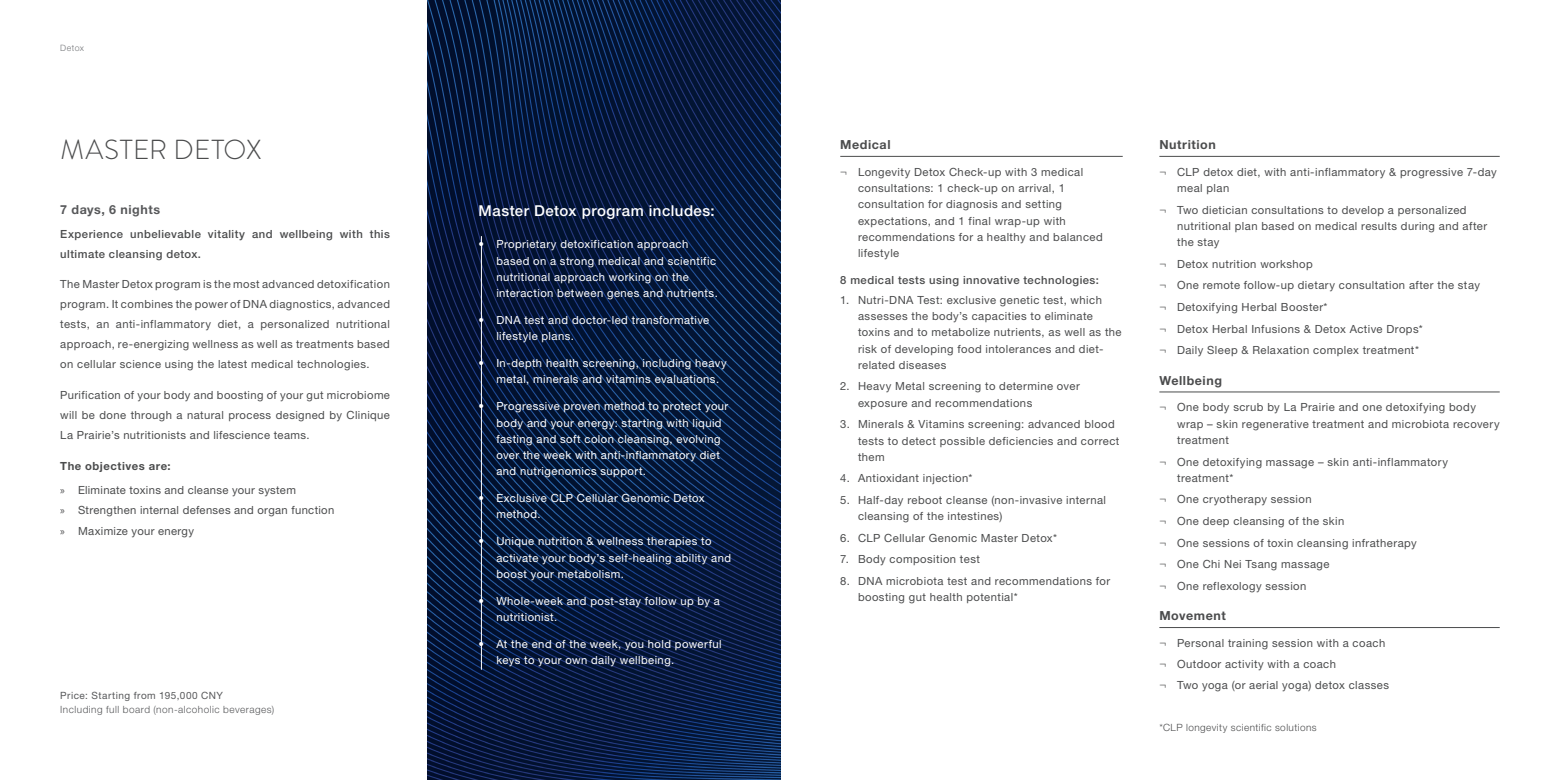
<style>
.page{position:relative;width:1560px;height:780px;background:#fff}
.page>*{position:absolute;margin:0;border:0;box-sizing:border-box;transform-origin:0 0}
.t1{font:300 27.5px "Brandon Grotesque";letter-spacing:.015em;color:#4b4c4d}
.t2{font:500 15px "Helvetica Neue LT Pro";letter-spacing:.035em;color:#fff}
.t3{font:700 12.5px "Helvetica Neue LT Pro";letter-spacing:.045em;color:#4b4c4d}
.t4{font:700 12.5px "Helvetica Neue LT Pro";letter-spacing:.045em;color:#57585a}
.t5{font:11.25px/16.2px "Helvetica Neue LT Pro";letter-spacing:.04em;color:#4b4c4d}
.t6{font:11.25px/16.2px "Helvetica Neue LT Pro";letter-spacing:.04em;color:#fff}
.t7{font:500 11.25px/20px "Helvetica Neue LT Pro";letter-spacing:.04em;color:#4b4c4d}
.t8{font:700 11.25px "Helvetica Neue LT Pro";letter-spacing:.045em;color:#4b4c4d}
.t9{font:300 10px "Helvetica Neue LT Pro";letter-spacing:.05em;color:#57585a}
.t10{font:300 10px "Helvetica Neue LT Pro";letter-spacing:.045em;color:#4b4c4d}
.t11{font:10px "Helvetica Neue LT Pro";letter-spacing:.05em;color:#57585a}
.t12{font:300 8.75px "Helvetica Neue LT Pro";letter-spacing:.045em;color:#787a7d}
.s1{font-family:"Myriad Pro"}
.s2{font-weight:300}
</style>
<div class="page">
<img style="left:427px;top:0;width:353px;height:780px">
<hr style="left:481px;top:236px;width:1px;height:433px;background:#fff">
<hr style="left:840px;top:156px;width:282px;height:1px;background:#4b4c4d">
<hr style="left:1159px;top:156px;width:340px;height:1px;background:#4b4c4d">
<hr style="left:1159px;top:391px;width:340px;height:1px;background:#4b4c4d">
<hr style="left:1159px;top:627px;width:340px;height:1px;background:#4b4c4d">
<p class="t12" style="left:60px;top:43px;width:25px">Detox</p>
<p class="t1" style="left:60px;top:131px;width:203px">MASTER DETOX</p>
<p class="t4" style="left:60px;top:202px;width:101px">7 days, 6 nights</p>
<p class="t7" style="left:60px;top:223px;width:331px">Experience unbelievable vitality and wellbeing with this ultimate cleansing detox.</p>
<p class="t5" style="left:60px;top:274px;width:331px;line-height:20px;text-align:justify">The Master Detox program is the most advanced detoxification program. It combines the power of DNA diagnostics, advanced tests, an anti-inflammatory diet, a personalized nutritional approach, re-energizing wellness as well as treatments based on cellular science using the latest medical technologies.</p>
<p class="t5" style="left:60px;top:384px;width:331px;line-height:20px;text-align:justify">Purification of your body and boosting of your gut microbiome will be done through a natural process designed by Clinique La Prairie’s nutritionists and lifescience teams.</p>
<p class="t8" style="left:60px;top:458px;width:112px">The objectives are:</p>
<p class="t5" style="left:60px;top:481px;width:237px"><span class="s1">»</span> Eliminate toxins and cleanse your system</p>
<p class="t5" style="left:60px;top:502px;width:275px"><span class="s1">»</span> Strengthen internal defenses and organ function</p>
<p class="t5" style="left:60px;top:522px;width:135px"><span class="s1">»</span> Maximize your energy</p>
<p class="t11" style="left:60px;top:689px;width:164px">Price: Starting from 195,000 CNY</p>
<p class="t9" style="left:60px;top:703px;width:215px">Including full board (non-alcoholic beverages)</p>
<p class="t2" style="left:478px;top:201px;width:237px">Master Detox program includes:</p>
<p class="t6" style="left:496px;top:236px;width:223px;text-indent:-18px">• Proprietary detoxification approach based on a strong medical and scientific nutritional approach working on the interaction between genes and nutrients.</p>
<p class="t6" style="left:496px;top:311px;width:214px;text-indent:-18px">• DNA test and doctor-led transformative lifestyle plans.</p>
<p class="t6" style="left:496px;top:354px;width:232px;text-indent:-18px">• In-depth health screening, including heavy metal, minerals and vitamins evaluations.</p>
<p class="t6" style="left:496px;top:398px;width:233px;text-indent:-18px">• Progressive proven method to protect your body and your energy: starting with liquid fasting and soft colon cleansing, evolving over the week with anti-inflammatory diet and nutrigenomics support.</p>
<p class="t6" style="left:496px;top:490px;width:210px;text-indent:-18px">• Exclusive CLP Cellular Genomic Detox method.</p>
<p class="t6" style="left:496px;top:533px;width:236px;text-indent:-18px">• Unique nutrition &amp; wellness therapies to activate your body’s self-healing ability and boost your metabolism.</p>
<p class="t6" style="left:496px;top:592px;width:225px;text-indent:-18px">• Whole-week and post-stay follow up by a nutritionist.</p>
<p class="t6" style="left:496px;top:635px;width:227px;text-indent:-18px">• At the end of the week, you hold powerful keys to your own daily wellbeing.</p>
<p class="t3" style="left:840px;top:137px;width:52px">Medical</p>
<p class="t5" style="left:857px;top:163px;width:246px;text-indent:-18px"><span class="s2">¬</span> Longevity Detox Check-up with 3 medical consultations: 1 check-up on arrival, 1 consultation for diagnosis and setting expectations, and 1 final wrap-up with recommendations for a healthy and balanced lifestyle</p>
<p class="t7" style="left:840px;top:270px;width:260px">8 medical tests using innovative technologies:</p>
<p class="t5" style="left:857px;top:291px;width:265px;text-indent:-18px">1. Nutri-DNA Test: exclusive genetic test, which assesses the body’s capacities to eliminate toxins and to metabolize nutrients, as well as the risk of developing food intolerances and diet&shy;related diseases</p>
<p class="t5" style="left:857px;top:378px;width:223px;text-indent:-18px">2. Heavy Metal screening to determine over exposure and recommendations</p>
<p class="t5" style="left:857px;top:416px;width:263px;text-indent:-18px">3. Minerals &amp; Vitamins screening: advanced blood tests to detect possible deficiencies and correct them</p>
<p class="t5" style="left:840px;top:470px;width:134px">4. Antioxidant injection*</p>
<p class="t5" style="left:857px;top:491px;width:249px;text-indent:-18px">5. Half-day reboot cleanse (non-invasive internal cleansing of the intestines)</p>
<p class="t5" style="left:840px;top:529px;width:218px">6. CLP Cellular Genomic Master Detox*</p>
<p class="t5" style="left:840px;top:551px;width:141px">7. Body composition test</p>
<p class="t5" style="left:857px;top:572px;width:254px;text-indent:-18px">8. DNA microbiota test and recommendations for boosting gut health potential*</p>
<p class="t3" style="left:1159px;top:137px;width:58px">Nutrition</p>
<p class="t5" style="left:1176px;top:163px;width:321px;text-indent:-18px"><span class="s2">¬</span> CLP detox diet, with anti-inflammatory &amp; progressive 7-day meal plan</p>
<p class="t5" style="left:1176px;top:201px;width:311px;text-indent:-18px"><span class="s2">¬</span> Two dietician consultations to develop a personalized nutritional plan based on medical results during and after the stay</p>
<p class="t5" style="left:1159px;top:255px;width:155px"><span class="s2">¬</span> Detox nutrition workshop</p>
<p class="t5" style="left:1159px;top:277px;width:322px"><span class="s2">¬</span> One remote follow-up dietary consultation after the stay</p>
<p class="t5" style="left:1159px;top:298px;width:170px"><span class="s2">¬</span> Detoxifying Herbal Booster*</p>
<p class="t5" style="left:1159px;top:320px;width:265px"><span class="s2">¬</span> Detox Herbal Infusions &amp; Detox Active Drops*</p>
<p class="t5" style="left:1159px;top:342px;width:261px"><span class="s2">¬</span> Daily Sleep &amp; Relaxation complex treatment*</p>
<p class="t3" style="left:1159px;top:372px;width:64px">Wellbeing</p>
<p class="t5" style="left:1176px;top:399px;width:324px;text-indent:-18px"><span class="s2">¬</span> One body scrub by La Prairie and one detoxifying body wrap – skin regenerative treatment and microbiota recovery treatment</p>
<p class="t5" style="left:1176px;top:453px;width:272px;text-indent:-18px"><span class="s2">¬</span> One detoxifying massage – skin anti-inflammatory treatment*</p>
<p class="t5" style="left:1159px;top:491px;width:154px"><span class="s2">¬</span> One cryotherapy session</p>
<p class="t5" style="left:1159px;top:512px;width:186px"><span class="s2">¬</span> One deep cleansing of the skin</p>
<p class="t5" style="left:1159px;top:534px;width:259px"><span class="s2">¬</span> One sessions of toxin cleansing infratherapy</p>
<p class="t5" style="left:1159px;top:555px;width:172px"><span class="s2">¬</span> One Chi Nei Tsang massage</p>
<p class="t5" style="left:1159px;top:577px;width:149px"><span class="s2">¬</span> One reflexology session</p>
<p class="t3" style="left:1159px;top:608px;width:68px">Movement</p>
<p class="t5" style="left:1159px;top:634px;width:227px"><span class="s2">¬</span> Personal training session with a coach</p>
<p class="t5" style="left:1159px;top:655px;width:178px"><span class="s2">¬</span> Outdoor activity with a coach</p>
<p class="t5" style="left:1159px;top:677px;width:231px"><span class="s2">¬</span> Two yoga (or aerial yoga) detox classes</p>
<p class="t10" style="left:1159px;top:720px;width:159px">*CLP longevity scientific solutions</p>
</div>
